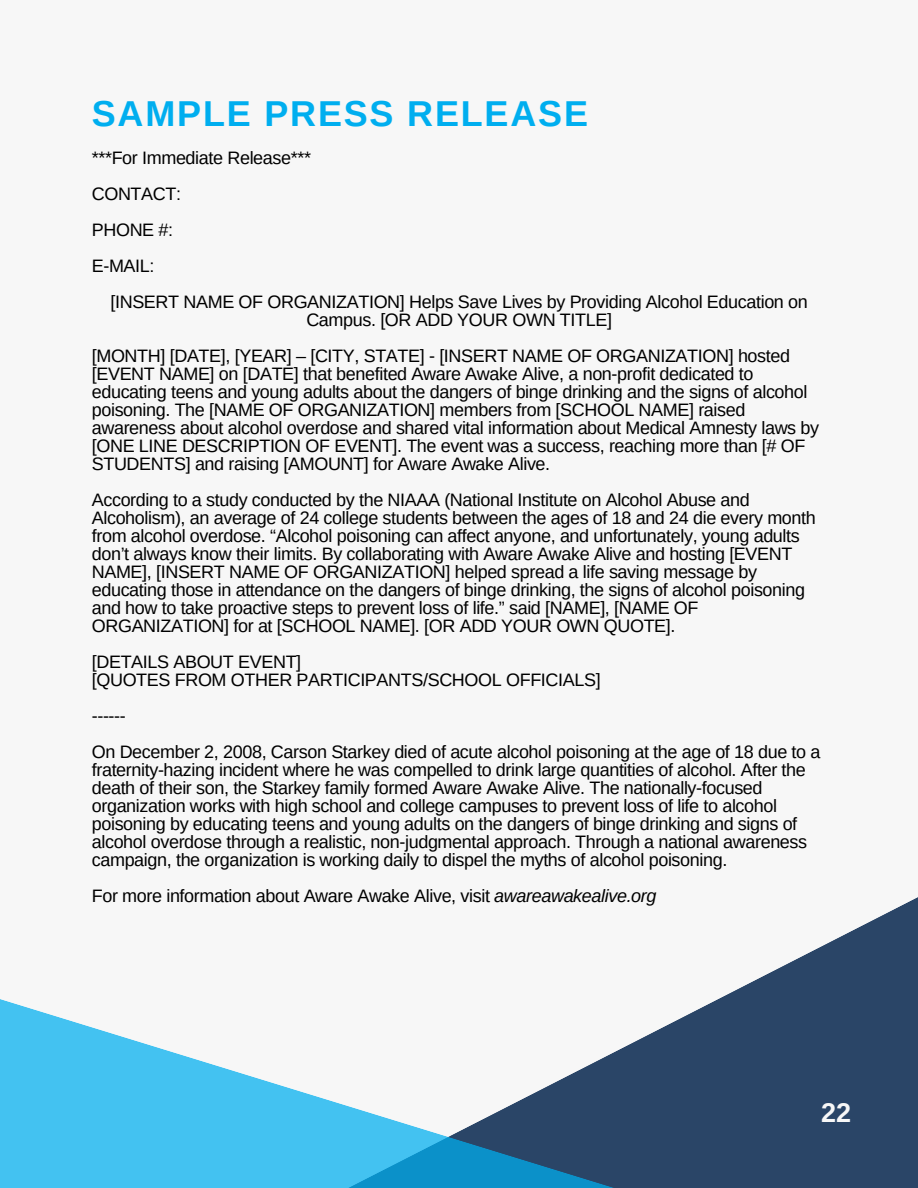
<style>
.page{position:relative;width:918px;height:1188px;background:#f7f7f7}
.page>*{position:absolute;margin:0;border:0;box-sizing:border-box;transform-origin:0 0}
.t1{font:700 36px "Arimo";letter-spacing:.05em;color:#00aeef}
.t2{font:700 27px "Arimo";color:#f7f7f7}
.t3{font:18px/18px "Arimo";letter-spacing:-.02em;color:#000}
.s1{font-style:italic}
</style>
<div class="page">
<svg style="left:779px;top:897px;width:139px;height:291px;background:#445b79"></svg>
<svg style="left:0;top:968px;width:788px;height:220px"></svg>
<h1 class="t1" style="left:92px;top:93px;width:498px">SAMPLE PRESS RELEASE</h1>
<p class="t3" style="left:92px;top:140px;width:221px;line-height:36px">***For Immediate Release***<br>CONTACT:<br>PHONE #:<br>E-MAIL:</p>
<p class="t3" style="left:111px;top:293px;width:699px;text-align:center">[INSERT NAME OF ORGANIZATION] Helps Save Lives by Providing Alcohol Education on<br>Campus. [OR ADD YOUR OWN TITLE]</p>
<p class="t3" style="left:92px;top:347px;width:729px">[MONTH] [DATE], [YEAR] – [CITY, STATE] - [INSERT NAME OF ORGANIZATION] hosted [EVENT NAME] on [DATE] that benefited Aware Awake Alive, a non-profit dedicated to educating teens and young adults about the dangers of binge drinking and the signs of alcohol poisoning. The [NAME OF ORGANIZATION] members from [SCHOOL NAME] raised awareness about alcohol overdose and shared vital information about Medical Amnesty laws by [ONE LINE DESCRIPTION OF EVENT]. The event was a success, reaching more than [# OF STUDENTS] and raising [AMOUNT] for Aware Awake Alive.</p>
<p class="t3" style="left:92px;top:491px;width:726px">According to a study conducted by the NIAAA (National Institute on Alcohol Abuse and Alcoholism), an average of 24 college students between the ages of 18 and 24 die every month from alcohol overdose. “Alcohol poisoning can affect anyone, and unfortunately, young adults don’t always know their limits. By collaborating with Aware Awake Alive and hosting [EVENT NAME], [INSERT NAME OF ORGANIZATION] helped spread a life saving message by educating those in attendance on the dangers of binge drinking, the signs of alcohol poisoning and how to take proactive steps to prevent loss of life.” said [NAME], [NAME OF ORGANIZATION] for at [SCHOOL NAME]. [OR ADD YOUR OWN QUOTE].</p>
<p class="t3" style="left:92px;top:653px;width:510px">[DETAILS ABOUT EVENT]<br>[QUOTES FROM OTHER PARTICIPANTS/SCHOOL OFFICIALS]</p>
<p class="t3" style="left:92px;top:698px;width:730px;line-height:36px">------<br>On December 2, 2008, Carson Starkey died of acute alcohol poisoning at the age of 18 due to a</p>
<p class="t3" style="left:92px;top:761px;width:717px">fraternity-hazing incident where he was compelled to drink large quantities of alcohol. After the death of their son, the Starkey family formed Aware Awake Alive. The nationally-focused organization works with high school and college campuses to prevent loss of life to alcohol poisoning by educating teens and young adults on the dangers of binge drinking and signs of alcohol overdose through a realistic, non-judgmental approach. Through a national awareness campaign, the organization is working daily to dispel the myths of alcohol poisoning.</p>
<p class="t3" style="left:92px;top:887px;width:566px">For more information about Aware Awake Alive, visit <span class="s1">awareawakealive.org</span></p>
<h2 class="t2" style="left:821px;top:1097px;width:32px">22</h2>
</div>
